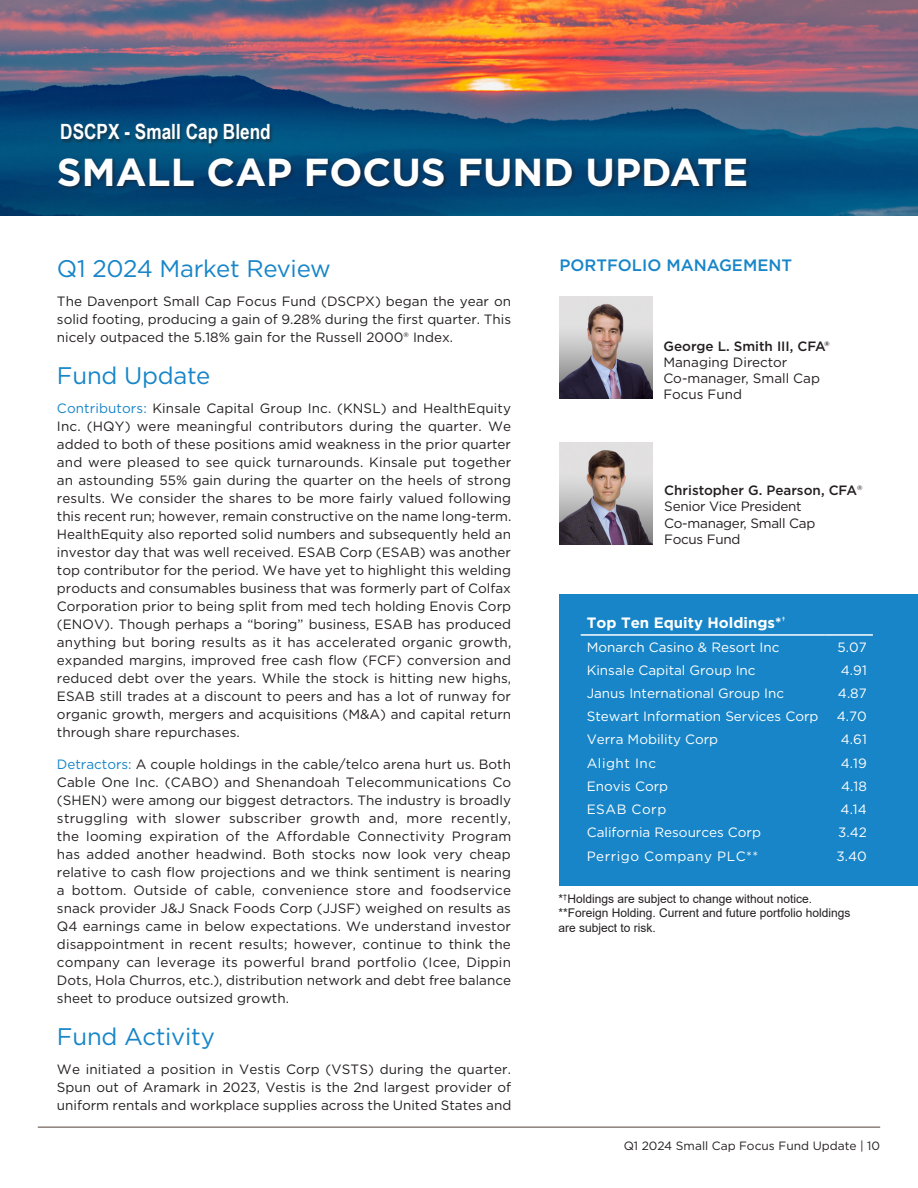
<style>
.page{position:relative;width:918px;height:1188px;background:#fff}
.page>*{position:absolute;margin:0;border:0;box-sizing:border-box;transform-origin:0 0}
.t1{font:700 39px "Gotham";color:#fff}
.Answer{font:24px "Gotham";letter-spacing:-.01em;color:#1785c8}
.t2{font:700 21px "Arial Narrow";color:#fff}
.t3{font:500 16.5px "Gotham";color:#1785c8}
.t4{font:700 15px "Gotham";color:#fff}
.Author_Title{font:13.5px/18px "Gotham";color:#231f20;text-align:justify}
.t5{font:13.5px "Gotham";color:#fff}
.Author_Title-2{font:13.5px/16.2px "Gotham";letter-spacing:-.02em;color:#231f20}
.Author_Name{font:500 13.5px "Gotham";color:#231f20}
.t6{font:13.5px "Gotham";letter-spacing:.04em;color:#fff}
.t7{font:12px/14.4px "Arial";color:#231f20}
.t8{font:12px "Gotham";color:#231f20}
.s1{color:#1785c8}
.s2{font-weight:400}
</style>
<div class="page">
<img style="left:0;top:0;width:918px;height:216px">
<div style="left:58px;top:157px;width:692px;height:33px;background:#231f20;opacity:.55"></div>
<div style="left:559px;top:594px;width:359px;height:291px;background:#1785c8"></div>
<hr style="left:581px;top:634px;width:244px;height:2px;background:#fff">
<hr style="left:825px;top:634px;width:48px;height:2px;background:#fff">
<div style="left:61px;top:124px;width:213px;height:24px;background:#231f20;opacity:.55"></div>
<img style="left:559px;top:297px;width:93px;height:101px">
<img style="left:559px;top:443px;width:93px;height:101px">
<hr style="left:38px;top:1126px;width:842px;height:2px;background:#8c817a">
<p class="t2" style="left:60px;top:116px;width:212px">DSCPX - Small Cap Blend</p>
<p class="t1" style="left:57px;top:146px;width:693px">SMALL CAP FOCUS FUND UPDATE</p>
<p class="Answer" style="left:57px;top:253px;width:275px">Q1 2024 Market Review</p>
<p class="Author_Title" style="left:57px;top:292px;width:456px">The Davenport Small Cap Focus Fund (DSCPX) began the year on solid footing, producing a gain of 9.28% during the first quarter. This nicely outpaced the 5.18% gain for the Russell 2000® Index.</p>
<p class="Answer" style="left:57px;top:360px;width:155px">Fund Update</p>
<p class="Author_Title" style="left:57px;top:399px;width:456px"><span class="s1">Contributors:</span> Kinsale Capital Group Inc. (KNSL) and HealthEquity Inc. (HQY) were meaningful contributors during the quarter. We added to both of these positions amid weakness in the prior quarter and were pleased to see quick turnarounds. Kinsale put together an astounding 55% gain during the quarter on the heels of strong results. We consider the shares to be more fairly valued following this recent run; however, remain constructive on the name long-term.<br>HealthEquity also reported solid numbers and subsequently held an investor day that was well received. ESAB Corp (ESAB) was another top contributor for the period. We have yet to highlight this welding products and consumables business that was formerly part of Colfax Corporation prior to being split from med tech holding Enovis Corp (ENOV). Though perhaps a “boring” business, ESAB has produced anything but boring results as it has accelerated organic growth, expanded margins, improved free cash flow (FCF) conversion and reduced debt over the years. While the stock is hitting new highs, ESAB still trades at a discount to peers and has a lot of runway for organic growth, mergers and acquisitions (M&amp;A) and capital return through share repurchases.</p>
<p class="Author_Title" style="left:57px;top:755px;width:456px"><span class="s1">Detractors:</span> A couple holdings in the cable/telco arena hurt us. Both Cable One Inc. (CABO) and Shenandoah Telecommunications Co (SHEN) were among our biggest detractors. The industry is broadly struggling with slower subscriber growth and, more recently, the looming expiration of the Affordable Connectivity Program has added another headwind. Both stocks now look very cheap relative to cash flow projections and we think sentiment is nearing a bottom. Outside of cable, convenience store and foodservice snack provider J&amp;J Snack Foods Corp (JJSF) weighed on results as Q4 earnings came in below expectations. We understand investor disappointment in recent results; however, continue to think the company can leverage its powerful brand portfolio (Icee, Dippin Dots, Hola Churros, etc.), distribution network and debt free balance sheet to produce outsized growth.</p>
<p class="Answer" style="left:57px;top:1021px;width:159px">Fund Activity</p>
<p class="Author_Title" style="left:57px;top:1060px;width:456px">We initiated a position in Vestis Corp (VSTS) during the quarter.<br>Spun out of Aramark in 2023, Vestis is the 2nd largest provider of uniform rentals and workplace supplies across the United States and</p>
<p class="t3" style="left:560px;top:255px;width:234px">PORTFOLIO MANAGEMENT</p>
<p class="Author_Name" style="left:663px;top:337px;width:168px">George L. Smith III, CFA®</p>
<p class="Author_Title" style="left:663px;top:353px;width:125px">Managing Director</p>
<p class="Author_Title" style="left:663px;top:370px;width:158px;line-height:16.2px">Co-manager, Small Cap<br>Focus Fund</p>
<p class="Author_Name" style="left:664px;top:482px;width:200px">Christopher G. Pearson, CFA<span class="s2">®</span></p>
<p class="Author_Title-2" style="left:664px;top:498px;width:153px">Senior Vice President<br>Co-manager, Small Cap<br>Focus Fund</p>
<p class="t4" style="left:587px;top:613px;width:200px">Top Ten Equity Holdings*<sup>†</sup></p>
<p class="t5" style="left:587px;top:639px;width:194px">Monarch Casino &amp; Resort Inc</p>
<p class="t5" style="left:838px;top:639px;width:31px">5.07</p>
<p class="t5" style="left:587px;top:661px;width:170px">Kinsale Capital Group Inc</p>
<p class="t5" style="left:841px;top:661px;width:27px">4.91</p>
<p class="t5" style="left:587px;top:684px;width:199px">Janus International Group Inc</p>
<p class="t5" style="left:838px;top:684px;width:30px">4.87</p>
<p class="t5" style="left:587px;top:708px;width:233px">Stewart Information Services Corp</p>
<p class="t5" style="left:837px;top:708px;width:32px">4.70</p>
<p class="t5" style="left:587px;top:731px;width:133px">Verra Mobility Corp</p>
<p class="t5" style="left:841px;top:731px;width:27px">4.61</p>
<p class="t6" style="left:587px;top:754px;width:71px">Alight Inc</p>
<p class="t5" style="left:841px;top:754px;width:27px">4.19</p>
<p class="t5" style="left:587px;top:777px;width:83px">Enovis Corp</p>
<p class="t5" style="left:841px;top:777px;width:27px">4.18</p>
<p class="t6" style="left:587px;top:801px;width:81px">ESAB Corp</p>
<p class="t5" style="left:841px;top:801px;width:28px">4.14</p>
<p class="t5" style="left:587px;top:824px;width:176px">California Resources Corp</p>
<p class="t5" style="left:838px;top:824px;width:30px">3.42</p>
<p class="t6" style="left:587px;top:847px;width:173px">Perrigo Company PLC**</p>
<p class="t5" style="left:837px;top:847px;width:32px">3.40</p>
<p class="t7" style="left:558px;top:891px;width:294px">*<sup>†</sup>Holdings are subject to change without notice. **Foreign Holding. Current and future portfolio holdings are subject to risk.</p>
<p class="t8" style="left:624px;top:1138px;width:258px">Q1 2024 Small Cap Focus Fund Update | 10</p>
</div>
